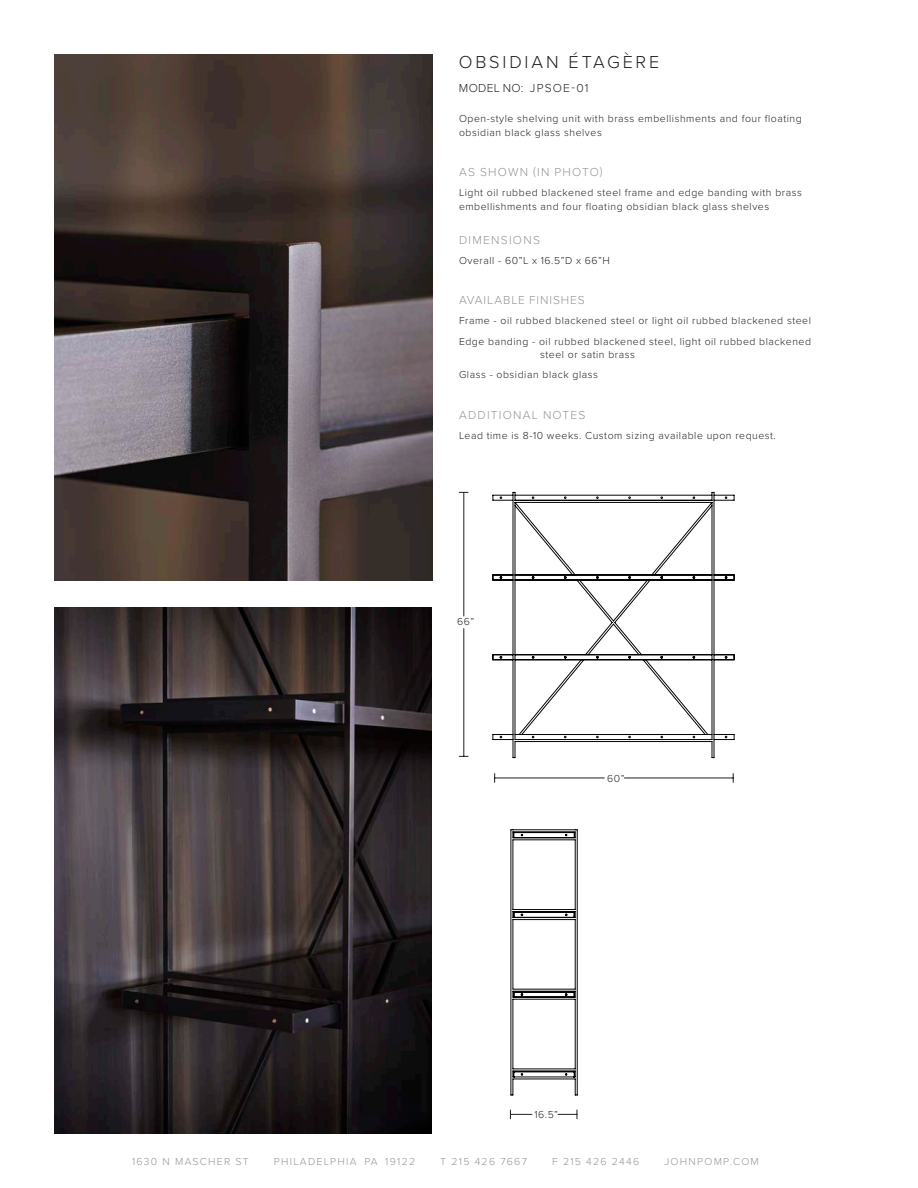
<style>
.page{position:relative;width:918px;height:1188px;background:#fff}
.page>*{position:absolute;margin:0;border:0;box-sizing:border-box;transform-origin:0 0}
.t1{font:300 18px "Proxima Nova";letter-spacing:.155em;color:#231f20}
.SUB_HEAD{font:300 12px "Proxima Nova";letter-spacing:.105em;color:#959598}
.BODY_COPY_1{font:300 12px "Proxima Nova";letter-spacing:.075em;color:#959598}
.t2{font:300 12px "Proxima Nova";letter-spacing:.06em;color:#231f20}
.BODY_COPY_1-2{font:300 10.5px/13.5px "Proxima Nova";letter-spacing:.05em;color:#231f20}
.SUB_HEAD-2{font:300 10.5px/13.5px "Proxima Nova";letter-spacing:.05em;color:#231f20}
.t3{font:300 10.5px "Proxima Nova";letter-spacing:.12em;color:#959598}
.BOLD_SUB_HEAD{font:300 10.5px "Proxima Nova";color:#231f20}
</style>
<div class="page">
<img style="left:54px;top:608px;width:378px;height:525px">
<img style="left:54px;top:54px;width:378px;height:526px">
<svg style="left:493px;top:492px;width:241px;height:603px"></svg>
<hr style="left:624px;top:778px;width:109px;height:1px;background:#231f20">
<hr style="left:495px;top:778px;width:109px;height:1px;background:#231f20">
<svg style="left:510px;top:1110px;width:22px;height:9px"></svg>
<svg style="left:558px;top:1110px;width:20px;height:9px"></svg>
<hr style="left:464px;top:493px;width:1px;height:123px;background:#231f20">
<hr style="left:464px;top:629px;width:1px;height:127px;background:#231f20">
<p class="t1" style="left:459px;top:49px;width:202px">OBSIDIAN ÉTAGÈRE</p>
<p class="t2" style="left:459px;top:79px;width:131px">MODEL NO: JPSOE-01</p>
<p class="SUB_HEAD-2" style="left:459px;top:111px;width:344px">Open-style shelving unit with brass embellishments and four floating obsidian black glass shelves</p>
<p class="SUB_HEAD" style="left:459px;top:163px;width:145px">AS SHOWN (IN PHOTO)</p>
<p class="BODY_COPY_1-2" style="left:459px;top:186px;width:344px">Light oil rubbed blackened steel frame and edge banding with brass embellishments and four floating obsidian black glass shelves</p>
<p class="SUB_HEAD" style="left:459px;top:231px;width:82px">DIMENSIONS</p>
<p class="BODY_COPY_1-2" style="left:459px;top:253px;width:152px">Overall - 60”L x 16.5”D x 66”H</p>
<p class="BODY_COPY_1" style="left:459px;top:291px;width:127px">AVAILABLE FINISHES</p>
<p class="BODY_COPY_1-2" style="left:459px;top:314px;width:354px">Frame - oil rubbed blackened steel or light oil rubbed blackened steel</p>
<p class="BODY_COPY_1-2" style="left:459px;top:334px;width:354px">Edge banding - oil rubbed blackened steel, light oil rubbed blackened</p>
<p class="BODY_COPY_1-2" style="left:540px;top:347px;width:96px">steel or satin brass</p>
<p class="BODY_COPY_1-2" style="left:459px;top:368px;width:141px">Glass - obsidian black glass</p>
<p class="SUB_HEAD" style="left:459px;top:406px;width:128px">ADDITIONAL NOTES</p>
<p class="BODY_COPY_1-2" style="left:459px;top:428px;width:318px">Lead time is 8-10 weeks. Custom sizing available upon request.</p>
<p class="BOLD_SUB_HEAD" style="left:457px;top:614px;width:19px">66”</p>
<p class="BOLD_SUB_HEAD" style="left:607px;top:770px;width:19px">60”</p>
<p class="BOLD_SUB_HEAD" style="left:534px;top:1107px;width:25px">16.5”</p>
<p class="t3" style="left:132px;top:1153px;width:118px">1630 N MASCHER ST</p>
<p class="t3" style="left:274px;top:1153px;width:143px">PHILADELPHIA PA 19122</p>
<p class="t3" style="left:440px;top:1153px;width:88px">T 215 426 7667</p>
<p class="t3" style="left:552px;top:1153px;width:89px">F 215 426 2446</p>
<p class="t3" style="left:664px;top:1153px;width:96px">JOHNPOMP.COM</p>
</div>
